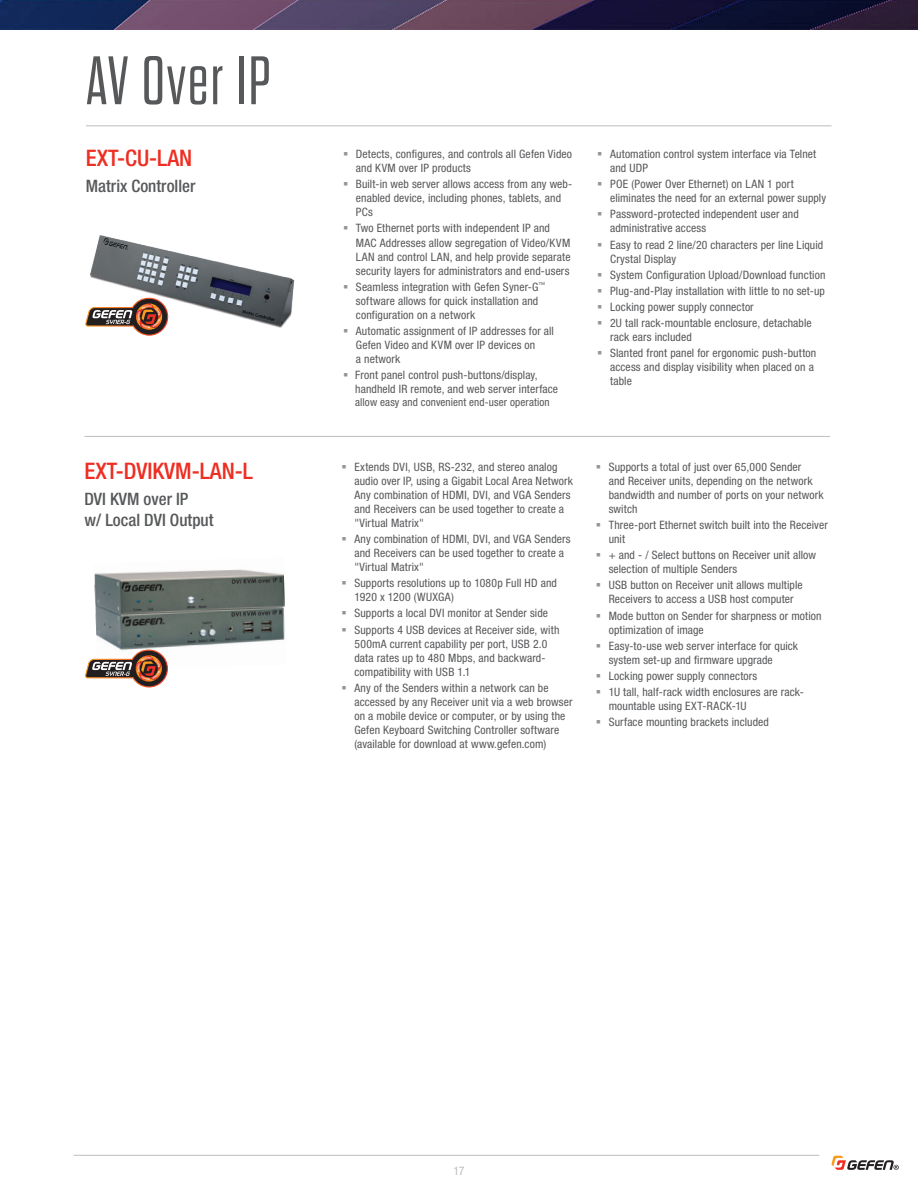
<style>
.page{position:relative;width:918px;height:1188px;background:#fff}
.page>*{position:absolute;margin:0;border:0;box-sizing:border-box;transform-origin:0 0}
.TITLES{font:300 68.4px "Dharma Gothic E";letter-spacing:.025em;color:#57585a}
.g_-_product_names{font:500 condensed 22.8px "Helvetica Neue LT Std";color:#ee2e22}
.g_-_Sub_titles_1{font:500 condensed 17.1px/20.5px "Helvetica Neue LT Std";color:#57585a}
.t1{font:condensed 11.85px "Helvetica Neue LT Std";color:#bcbdc0}
.t2{font:condensed 11.55px/14px "Helvetica Neue LT Std";letter-spacing:.01em;color:#57585a}
.t3{font:condensed 10.95px "Helvetica Neue LT Std";letter-spacing:.01em;color:#57585a}
.s1{color:#939598}
</style>
<div class="page">
<hr style="left:74px;top:1155px;width:745px;height:1px;background:#bcbdc0">
<img style="left:0;top:0;width:918px;height:30px">
<img style="left:90px;top:235px;width:205px;height:93px">
<img style="left:94px;top:569px;width:191px;height:80px">
<hr style="left:86px;top:125px;width:746px;height:1px;background:#bcbdc0">
<hr style="left:84px;top:436px;width:746px;height:1px;background:#bcbdc0">
<svg style="left:85px;top:297px;width:84px;height:39px"></svg>
<svg style="left:85px;top:649px;width:83px;height:39px"></svg>
<svg style="left:831px;top:1156px;width:68px;height:14px"></svg>
<p class="TITLES" style="left:86px;top:47px;width:186px">AV Over IP</p>
<p class="g_-_product_names" style="left:86px;top:145px;width:108px">EXT-CU-LAN</p>
<p class="g_-_Sub_titles_1" style="left:86px;top:176px;width:111px">Matrix Controller</p>
<p class="g_-_product_names" style="left:84px;top:457px;width:170px">EXT-DVIKVM-LAN-L</p>
<p class="g_-_Sub_titles_1" style="left:84px;top:489px;width:131px">DVI KVM over IP<br>w/ Local DVI Output</p>
<p class="t2" style="left:356px;top:147px;width:218px;text-indent:-13px"><span class="s1">▪</span> Detects, configures, and controls all Gefen Video and KVM over IP products</p>
<p class="t2" style="left:356px;top:177px;width:218px;text-indent:-13px"><span class="s1">▪</span> Built-in web server allows access from any web&shy;enabled device, including phones, tablets, and<br>PCs</p>
<p class="t2" style="left:356px;top:221px;width:216px;text-indent:-13px"><span class="s1">▪</span> Two Ethernet ports with independent IP and MAC Addresses allow segregation of Video/KVM LAN and control LAN, and help provide separate security layers for administrators and end-users</p>
<p class="t2" style="left:356px;top:280px;width:191px;text-indent:-13px"><span class="s1">▪</span> Seamless integration with Gefen Syner-G<sup>™ </sup>software allows for quick installation and configuration on a network</p>
<p class="t2" style="left:356px;top:324px;width:200px;text-indent:-13px"><span class="s1">▪</span> Automatic assignment of IP addresses for all<br>Gefen Video and KVM over IP devices on<br>a network</p>
<p class="t2" style="left:355px;top:368px;width:204px;text-indent:-12px"><span class="s1">▪</span> Front panel control push-buttons/display, handheld IR remote, and web server interface</p>
<p class="t3" style="left:355px;top:396px;width:196px">allow easy and convenient end-user operation</p>
<p class="t2" style="left:354px;top:460px;width:220px;text-indent:-13px"><span class="s1">▪</span> Extends DVI, USB, RS-232, and stereo analog audio over IP, using a Gigabit Local Area Network Any combination of HDMI, DVI, and VGA Senders and Receivers can be used together to create a "Virtual Matrix"</p>
<p class="t2" style="left:354px;top:532px;width:218px;text-indent:-13px"><span class="s1">▪</span> Any combination of HDMI, DVI, and VGA Senders and Receivers can be used together to create a "Virtual Matrix"</p>
<p class="t2" style="left:354px;top:576px;width:204px;text-indent:-13px"><span class="s1">▪</span> Supports resolutions up to 1080p Full HD and<br>1920 x 1200 (WUXGA)</p>
<p class="t2" style="left:342px;top:606px;width:208px"><span class="s1">▪</span> Supports a local DVI monitor at Sender side</p>
<p class="t2" style="left:354px;top:622px;width:206px;text-indent:-13px"><span class="s1">▪</span> Supports 4 USB devices at Receiver side, with 500mA current capability per port, USB 2.0 data rates up to 480 Mbps, and backward&shy;compatibility with USB 1.1</p>
<p class="t2" style="left:354px;top:681px;width:220px;text-indent:-13px"><span class="s1">▪</span> Any of the Senders within a network can be accessed by any Receiver unit via a web browser on a mobile device or computer, or by using the Gefen Keyboard Switching Controller software (available for download at www.gefen.com)</p>
<p class="t2" style="left:610px;top:147px;width:208px;text-indent:-13px"><span class="s1">▪</span> Automation control system interface via Telnet and UDP</p>
<p class="t2" style="left:610px;top:177px;width:218px;text-indent:-13px"><span class="s1">▪</span> POE (Power Over Ethernet) on LAN 1 port eliminates the need for an external power supply</p>
<p class="t2" style="left:610px;top:207px;width:190px;text-indent:-13px"><span class="s1">▪</span> Password-protected independent user and administrative access</p>
<p class="t2" style="left:610px;top:237px;width:215px;text-indent:-13px"><span class="s1">▪</span> Easy to read 2 line/20 characters per line Liquid<br>Crystal Display</p>
<p class="t2" style="left:597px;top:268px;width:230px"><span class="s1">▪</span> System Configuration Upload/Download function</p>
<p class="t2" style="left:597px;top:284px;width:229px"><span class="s1">▪</span> Plug-and-Play installation with little to no set-up</p>
<p class="t2" style="left:597px;top:300px;width:158px"><span class="s1">▪</span> Locking power supply connector</p>
<p class="t2" style="left:610px;top:316px;width:203px;text-indent:-13px"><span class="s1">▪</span> 2U tall rack-mountable enclosure, detachable rack ears included</p>
<p class="t2" style="left:610px;top:346px;width:208px;text-indent:-13px"><span class="s1">▪</span> Slanted front panel for ergonomic push-button access and display visibility when placed on a table</p>
<p class="t2" style="left:609px;top:460px;width:217px;text-indent:-13px"><span class="s1">▪</span> Supports a total of just over 65,000 Sender<br>and Receiver units, depending on the network bandwidth and number of ports on your network switch</p>
<p class="t2" style="left:609px;top:518px;width:221px;text-indent:-13px"><span class="s1">▪</span> Three-port Ethernet switch built into the Receiver unit</p>
<p class="t2" style="left:609px;top:548px;width:209px;text-indent:-13px"><span class="s1">▪</span> + and - / Select buttons on Receiver unit allow selection of multiple Senders</p>
<p class="t2" style="left:596px;top:578px;width:208px;text-align:center"><span class="s1">▪</span> USB button on Receiver unit allows multiple<br>Receivers to access a USB host computer</p>
<p class="t2" style="left:609px;top:608px;width:215px;text-indent:-13px"><span class="s1">▪</span> Mode button on Sender for sharpness or motion optimization of image</p>
<p class="t2" style="left:609px;top:638px;width:191px;text-indent:-13px"><span class="s1">▪</span> Easy-to-use web server interface for quick system set-up and firmware upgrade</p>
<p class="t2" style="left:596px;top:669px;width:163px"><span class="s1">▪</span> Locking power supply connectors</p>
<p class="t2" style="left:609px;top:685px;width:197px;text-indent:-13px"><span class="s1">▪</span> 1U tall, half-rack width enclosures are rack&shy;mountable using EXT-RACK-1U</p>
<p class="t2" style="left:596px;top:715px;width:175px"><span class="s1">▪</span> Surface mounting brackets included</p>
<p class="t1" style="left:453px;top:1164px;width:13px">17</p>
</div>
